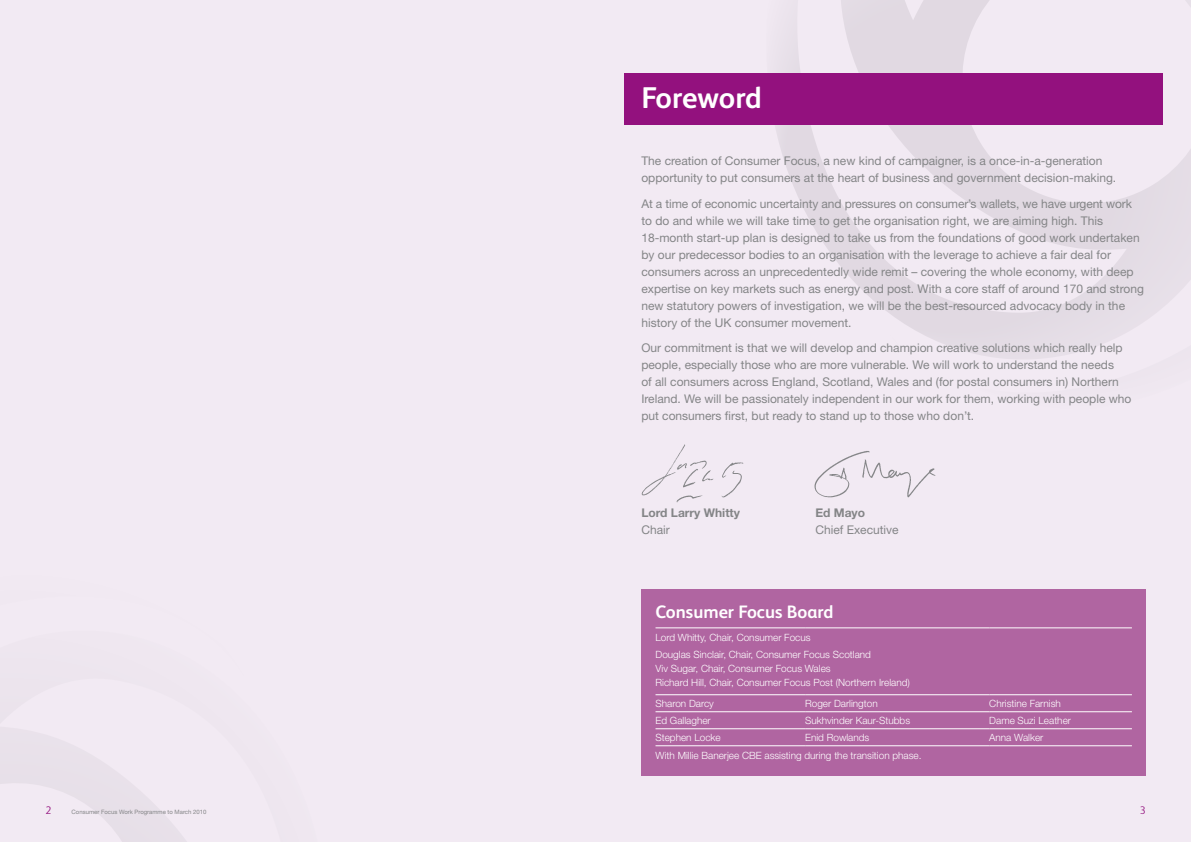
<style>
.page{position:relative;width:1191px;height:842px;background:#f2eaf3}
.page>*{position:absolute;margin:0;border:0;box-sizing:border-box;transform-origin:0 0}
.t1{font:700 30px "FS Albert";letter-spacing:-.005em;color:#fff}
.t2{font:700 18px "FS Albert";color:#fff}
.t3{font:12px/17px "Helvetica Neue";color:#848587}
.t4{font:700 12px "Helvetica Neue";color:#848587}
.t5{font:300 11px "FS Albert";color:#93117e}
.t6{font:300 10px/16.8px "Helvetica Neue";color:#fff}
.t7{font:6px "Helvetica Neue";color:#848587}
</style>
<div class="page">
<svg style="left:755px;top:0;width:436px;height:359px"></svg>
<div style="left:624px;top:74px;width:539px;height:51px;background:#93117e"></div>
<div style="left:641px;top:590px;width:505px;height:186px;background:#b065a1"></div>
<hr style="left:655px;top:627px;width:150px;height:1px;background:#fff">
<hr style="left:805px;top:627px;width:184px;height:1px;background:#fff">
<hr style="left:989px;top:627px;width:142px;height:1px;background:#fff">
<hr style="left:655px;top:694px;width:150px;height:1px;background:#fff">
<hr style="left:805px;top:694px;width:184px;height:1px;background:#fff">
<hr style="left:989px;top:694px;width:142px;height:1px;background:#fff">
<hr style="left:655px;top:711px;width:150px;height:1px;background:#fff">
<hr style="left:805px;top:711px;width:184px;height:1px;background:#fff">
<hr style="left:989px;top:711px;width:142px;height:1px;background:#fff">
<hr style="left:655px;top:728px;width:150px;height:1px;background:#fff">
<hr style="left:805px;top:728px;width:184px;height:1px;background:#fff">
<hr style="left:989px;top:728px;width:142px;height:1px;background:#fff">
<hr style="left:655px;top:745px;width:150px;height:1px;background:#fff">
<hr style="left:805px;top:745px;width:184px;height:1px;background:#fff">
<hr style="left:989px;top:745px;width:142px;height:1px;background:#fff">
<img style="left:641px;top:444px;width:103px;height:59px">
<img style="left:814px;top:451px;width:122px;height:47px">
<svg style="left:0;top:774px;width:170px;height:68px"></svg>
<h1 class="t1" style="left:641px;top:81px;width:122px">Foreword</h1>
<p class="t3" style="left:641px;top:152px;width:476px">The creation of Consumer Focus, a new kind of campaigner, is a once-in-a-generation opportunity to put consumers at the heart of business and government decision-making.</p>
<p class="t3" style="left:641px;top:195px;width:504px">At a time of economic uncertainty and pressures on consumer’s wallets, we have urgent work to do and while we will take time to get the organisation right, we are aiming high. This 18-month start-up plan is designed to take us from the foundations of good work undertaken by our predecessor bodies to an organisation with the leverage to achieve a fair deal for consumers across an unprecedentedly wide remit – covering the whole economy, with deep expertise on key markets such as energy and post. With a core staff of around 170 and strong new statutory powers of investigation, we will be the best-resourced advocacy body in the history of the UK consumer movement.</p>
<p class="t3" style="left:641px;top:339px;width:492px">Our commitment is that we will develop and champion creative solutions which really help people, especially those who are more vulnerable. We will work to understand the needs<br>of all consumers across England, Scotland, Wales and (for postal consumers in) Northern Ireland. We will be passionately independent in our work for them, working with people who put consumers first, but ready to stand up to those who don’t.</p>
<p class="t4" style="left:641px;top:505px;width:100px">Lord Larry Whitty</p>
<p class="t4" style="left:815px;top:505px;width:51px">Ed Mayo</p>
<p class="t3" style="left:641px;top:521px;width:30px">Chair</p>
<p class="t3" style="left:815px;top:521px;width:85px">Chief Executive</p>
<h2 class="t2" style="left:655px;top:601px;width:179px">Consumer Focus Board</h2>
<p class="t6" style="left:655px;top:629px;width:217px">Lord Whitty, Chair, Consumer Focus<br>Douglas Sinclair, Chair, Consumer Focus Scotland</p>
<p class="t6" style="left:655px;top:661px;width:256px;line-height:14px">Viv Sugar, Chair, Consumer Focus Wales<br>Richard Hill, Chair, Consumer Focus Post (Northern Ireland)</p>
<p class="t6" style="left:655px;top:695px;width:60px">Sharon Darcy</p>
<p class="t6" style="left:805px;top:695px;width:74px">Roger Darlington</p>
<p class="t6" style="left:989px;top:695px;width:73px">Christine Farnish</p>
<p class="t6" style="left:655px;top:712px;width:57px">Ed Gallagher</p>
<p class="t6" style="left:805px;top:712px;width:107px">Sukhvinder Kaur-Stubbs</p>
<p class="t6" style="left:989px;top:712px;width:83px">Dame Suzi Leather</p>
<p class="t6" style="left:655px;top:729px;width:67px">Stephen Locke</p>
<p class="t6" style="left:805px;top:729px;width:66px">Enid Rowlands</p>
<p class="t6" style="left:989px;top:729px;width:56px">Anna Walker</p>
<p class="t6" style="left:655px;top:747px;width:268px">With Millie Banerjee CBE assisting during the transition phase.</p>
<p class="t5" style="left:45px;top:803px;width:7px">2</p>
<p class="t7" style="left:72px;top:808px;width:136px">Consumer Focus Work Programme to March 2010</p>
<p class="t5" style="left:1139px;top:803px;width:7px">3</p>
</div>
